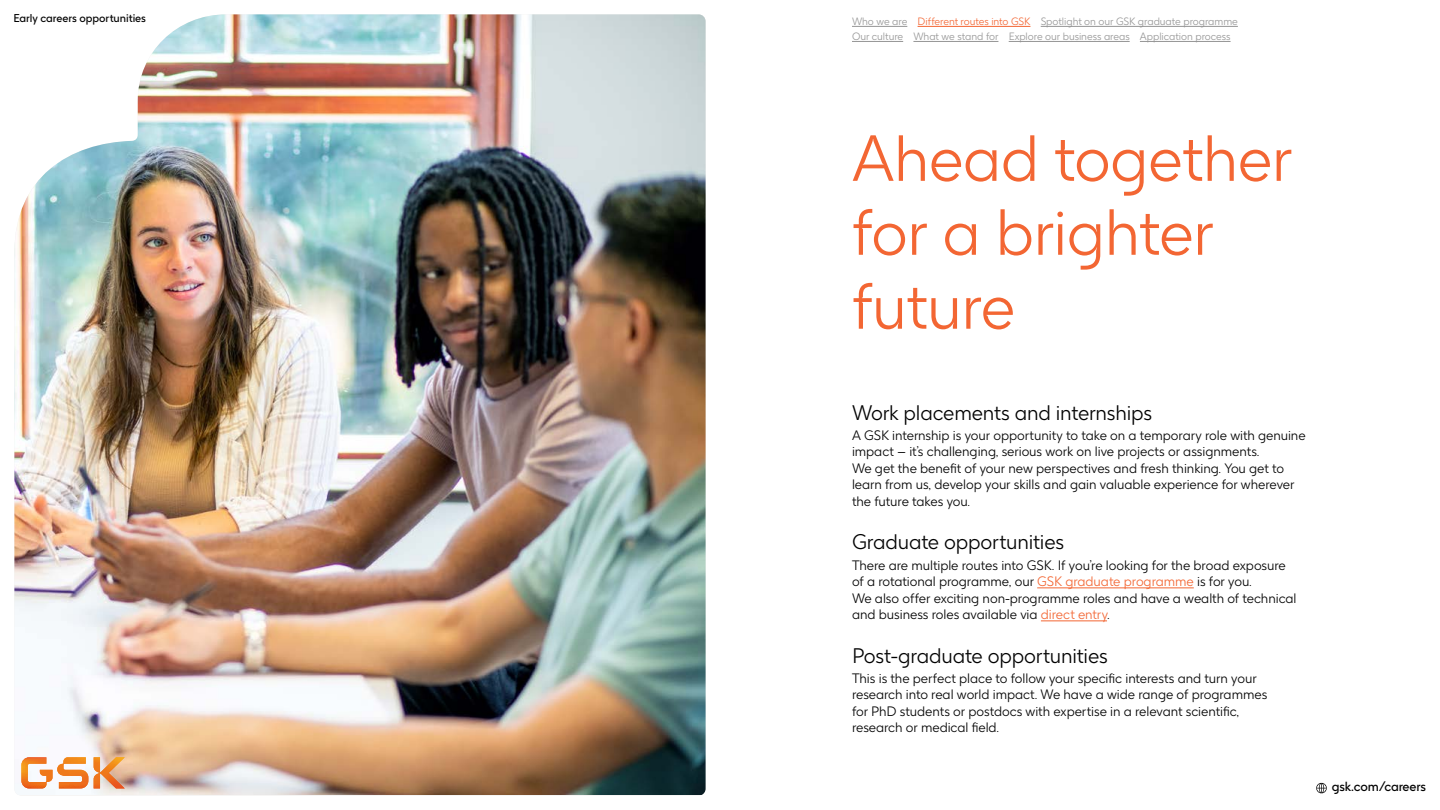
<style>
.page{position:relative;width:1440px;height:810px;background:#fff}
.page>*{position:absolute;margin:0;border:0;box-sizing:border-box;transform-origin:0 0}
.t1{font:300 64.28px/73.9px "GSK Precision";letter-spacing:-.01em;color:#f36633}
.t2{font:300 20.85px "GSK Precision";letter-spacing:-.01em;color:#000}
.t3{font:300 13.5px/16.5px "GSK Precision";letter-spacing:-.005em;color:#000}
.t4{font:13.12px "GSK Precision";letter-spacing:-.01em;color:#000}
.t5{font:11.25px "GSK Precision";letter-spacing:-.005em;color:#000}
.t6{font:300 10.5px/15.1px "GSK Precision";letter-spacing:-.005em;color:#959595}
.s1{color:#f36633}
</style>
<div class="page">
<img style="left:14px;top:14px;width:692px;height:781px">
<hr style="left:1037px;top:588px;width:157px;height:1px;background:#f36633">
<hr style="left:1041px;top:621px;width:66px;height:1px;background:#f36633">
<svg style="left:1316px;top:783px;width:11px;height:10px"></svg>
<hr style="left:852px;top:26px;width:55px;height:1px;background:#959595">
<hr style="left:918px;top:26px;width:112px;height:1px;background:#f36633">
<hr style="left:1041px;top:26px;width:197px;height:1px;background:#959595">
<hr style="left:852px;top:41px;width:51px;height:1px;background:#959595">
<hr style="left:913px;top:41px;width:85px;height:1px;background:#959595">
<hr style="left:1009px;top:41px;width:121px;height:1px;background:#959595">
<hr style="left:1140px;top:41px;width:91px;height:1px;background:#959595">
<svg style="left:94px;top:757px;width:31px;height:31px"></svg>
<svg style="left:21px;top:757px;width:67px;height:31px"></svg>
<p class="t5" style="left:13px;top:10px;width:134px">Early careers opportunities</p>
<p class="t6" style="left:852px;top:13px;width:387px">Who we are <span class="s1">Different routes into GSK</span> Spotlight on our GSK graduate programme<br>Our culture What we stand for Explore our business areas Application process</p>
<h1 class="t1" style="left:852px;top:118px;width:442px">Ahead together for a brighter future</h1>
<h2 class="t2" style="left:852px;top:397px;width:302px">Work placements and internships</h2>
<p class="t3" style="left:852px;top:426px;width:455px">A GSK internship is your opportunity to take on a temporary role with genuine impact – it’s challenging, serious work on live projects or assignments.<br>We get the benefit of your new perspectives and fresh thinking. You get to learn from us, develop your skills and gain valuable experience for wherever the future takes you.</p>
<h2 class="t2" style="left:852px;top:527px;width:214px">Graduate opportunities</h2>
<p class="t3" style="left:852px;top:556px;width:446px">There are multiple routes into GSK. If you’re looking for the broad exposure of a rotational programme, our <span class="s1">GSK graduate programme</span> is for you.<br>We also offer exciting non-programme roles and have a wealth of technical and business roles available via <span class="s1">direct entry</span>.</p>
<h2 class="t2" style="left:852px;top:640px;width:257px">Post-graduate opportunities</h2>
<p class="t3" style="left:852px;top:669px;width:417px">This is the perfect place to follow your specific interests and turn your research into real world impact. We have a wide range of programmes for PhD students or postdocs with expertise in a relevant scientific, research or medical field.</p>
<p class="t4" style="left:1332px;top:777px;width:96px">gsk.com/careers</p>
</div>
